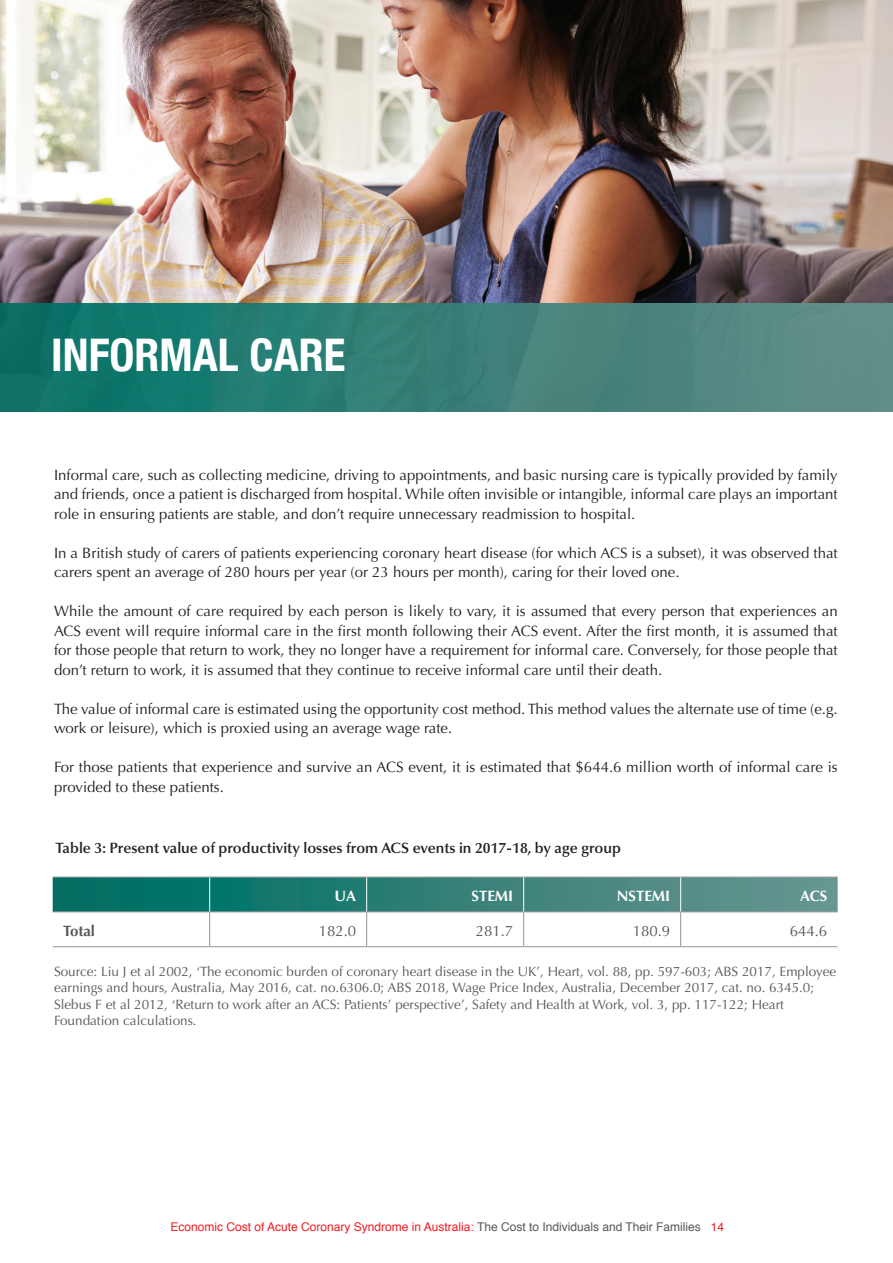
<style>
.page{position:relative;width:893px;height:1263px;background:#fff}
.page>*{position:absolute;margin:0;border:0;box-sizing:border-box;transform-origin:0 0}
.t1{font:700 condensed 45px "Helvetica Neue";color:#fff}
.t2{font:15px/19.5px "Optima";color:#231f20}
.t3{font:600 15px "Optima LT Std";color:#231f20}
.t4{font:15px "Optima";color:#57585a}
.t5{font:700 15px "Optima";color:#fff}
.t6{font:700 15px "Optima";color:#57585a}
.t7{font:13.5px/16.2px "Optima";color:#57585a}
.t8{font:12px "Helvetica";color:#ee1d23}
.s1{color:#57585a}
</style>
<div class="page">
<img style="left:0;top:0;width:893px;height:303px">
<div style="left:0;top:303px;width:893px;height:108px;background:linear-gradient(to right,#067368,#688d88)"></div>
<svg style="left:53px;top:878px;width:785px;height:33px;background:#308078"></svg>
<hr style="left:53px;top:877px;width:157px;height:1px;background:#939598">
<hr style="left:210px;top:877px;width:157px;height:1px;background:#939598">
<hr style="left:367px;top:877px;width:157px;height:1px;background:#939598">
<hr style="left:524px;top:877px;width:157px;height:1px;background:#939598">
<hr style="left:681px;top:877px;width:157px;height:1px;background:#939598">
<hr style="left:53px;top:911px;width:157px;height:1px;background:#939598">
<hr style="left:210px;top:911px;width:157px;height:1px;background:#939598">
<hr style="left:209px;top:912px;width:1px;height:34px;background:#939598">
<hr style="left:367px;top:911px;width:157px;height:1px;background:#939598">
<hr style="left:366px;top:912px;width:1px;height:34px;background:#939598">
<hr style="left:524px;top:911px;width:157px;height:1px;background:#939598">
<hr style="left:523px;top:912px;width:1px;height:34px;background:#939598">
<hr style="left:681px;top:911px;width:157px;height:1px;background:#939598">
<hr style="left:680px;top:912px;width:1px;height:34px;background:#939598">
<hr style="left:53px;top:946px;width:157px;height:1px;background:#939598">
<hr style="left:210px;top:946px;width:157px;height:1px;background:#939598">
<hr style="left:367px;top:946px;width:157px;height:1px;background:#939598">
<hr style="left:524px;top:946px;width:157px;height:1px;background:#939598">
<hr style="left:681px;top:946px;width:157px;height:1px;background:#939598">
<hr style="left:209px;top:877px;width:1px;height:34px;background:#fff">
<hr style="left:366px;top:877px;width:1px;height:34px;background:#fff">
<hr style="left:523px;top:877px;width:1px;height:34px;background:#fff">
<hr style="left:680px;top:877px;width:1px;height:34px;background:#fff">
<h1 class="t1" style="left:51px;top:318px;width:296px">INFORMAL CARE</h1>
<p class="t2" style="left:54px;top:465px;width:785px;text-align:justify">Informal care, such as collecting medicine, driving to appointments, and basic nursing care is typically provided by family and friends, once a patient is discharged from hospital. While often invisible or intangible, informal care plays an important role in ensuring patients are stable, and don’t require unnecessary readmission to hospital.</p>
<p class="t2" style="left:54px;top:543px;width:785px">In a British study of carers of patients experiencing coronary heart disease (for which ACS is a subset), it was observed that carers spent an average of 280 hours per year (or 23 hours per month), caring for their loved one.</p>
<p class="t2" style="left:54px;top:601px;width:785px;text-align:justify">While the amount of care required by each person is likely to vary, it is assumed that every person that experiences an ACS event will require informal care in the first month following their ACS event. After the first month, it is assumed that for those people that return to work, they no longer have a requirement for informal care. Conversely, for those people that don’t return to work, it is assumed that they continue to receive informal care until their death.</p>
<p class="t2" style="left:54px;top:699px;width:785px">The value of informal care is estimated using the opportunity cost method. This method values the alternate use of time (e.g. work or leisure), which is proxied using an average wage rate.</p>
<p class="t2" style="left:54px;top:757px;width:785px">For those patients that experience and survive an ACS event, it is estimated that $644.6 million worth of informal care is provided to these patients.</p>
<p class="t3" style="left:56px;top:839px;width:567px">Table 3: Present value of productivity losses from ACS events in 2017-18, by age group</p>
<p class="t5" style="left:334px;top:887px;width:23px">UA</p>
<p class="t5" style="left:471px;top:887px;width:43px">STEMI</p>
<p class="t5" style="left:617px;top:887px;width:55px">NSTEMI</p>
<p class="t5" style="left:800px;top:887px;width:29px">ACS</p>
<p class="t6" style="left:63px;top:922px;width:33px">Total</p>
<p class="t4" style="left:319px;top:922px;width:39px">182.0</p>
<p class="t4" style="left:476px;top:922px;width:39px">281.7</p>
<p class="t4" style="left:633px;top:922px;width:39px">180.9</p>
<p class="t4" style="left:790px;top:922px;width:39px">644.6</p>
<p class="t7" style="left:54px;top:964px;width:784px">Source: Liu J et al 2002, ‘The economic burden of coronary heart disease in the UK’, Heart, vol. 88, pp. 597-603; ABS 2017, Employee earnings and hours, Australia, May 2016, cat. no.6306.0; ABS 2018, Wage Price Index, Australia, December 2017, cat. no. 6345.0; Slebus F et al 2012, ‘Return to work after an ACS: Patients’ perspective’, Safety and Health at Work, vol. 3, pp. 117-122; Heart Foundation calculations.</p>
<p class="t8" style="left:170px;top:1217px;width:555px">Economic Cost of Acute Coronary Syndrome in Australia: <span class="s1">The Cost to Individuals and Their Families</span> 14</p>
</div>
